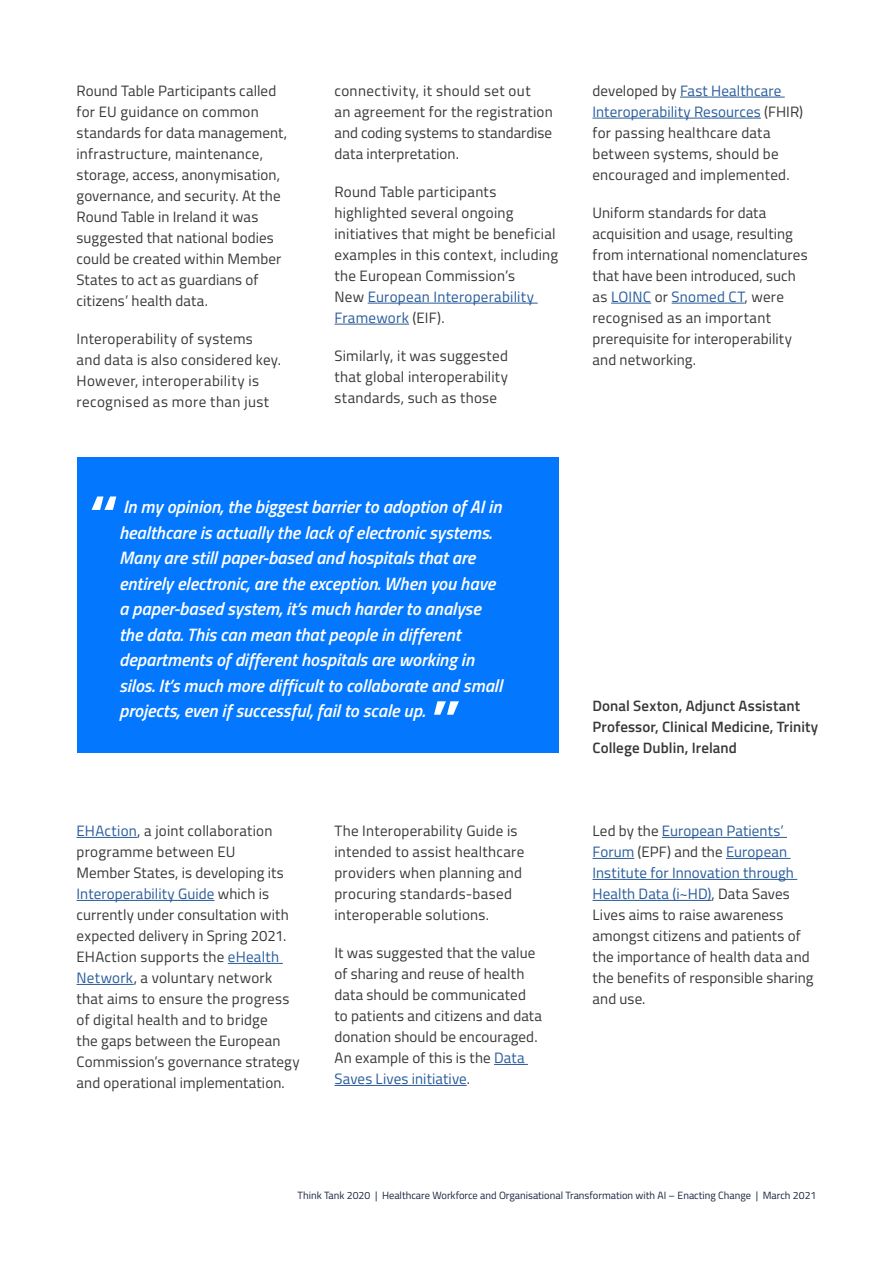
<style>
.page{position:relative;width:893px;height:1263px;background:#fff}
.page>*{position:absolute;margin:0;border:0;box-sizing:border-box;transform-origin:0 0}
.t1{font:italic 600 18px/25.5px "Titillium Web";color:#fff}
.t2{font:15px/21px "Titillium Web";letter-spacing:.01em;color:#383838}
.t3{font:600 15px/21px "Titillium Web";letter-spacing:.005em;color:#383838}
.t4{font:10.5px "Titillium Web";color:#1c2442}
.s1{color:#275b9b}
</style>
<div class="page">
<div style="left:77px;top:457px;width:481px;height:296px;background:#0378ff"></div>
<svg style="left:434px;top:701px;width:25px;height:14px"></svg>
<svg style="left:92px;top:496px;width:24px;height:14px"></svg>
<hr style="left:368px;top:303px;width:170px;height:1px;background:#275b9b">
<hr style="left:334px;top:324px;width:75px;height:1px;background:#275b9b">
<hr style="left:680px;top:97px;width:105px;height:1px;background:#275b9b">
<hr style="left:592px;top:118px;width:169px;height:1px;background:#275b9b">
<hr style="left:611px;top:303px;width:40px;height:1px;background:#275b9b">
<hr style="left:672px;top:303px;width:72px;height:1px;background:#275b9b">
<hr style="left:77px;top:837px;width:60px;height:1px;background:#275b9b">
<hr style="left:77px;top:900px;width:137px;height:1px;background:#275b9b">
<hr style="left:228px;top:963px;width:55px;height:1px;background:#275b9b">
<hr style="left:77px;top:984px;width:57px;height:1px;background:#275b9b">
<hr style="left:494px;top:1064px;width:34px;height:1px;background:#275b9b">
<hr style="left:334px;top:1085px;width:133px;height:1px;background:#275b9b">
<hr style="left:662px;top:837px;width:125px;height:1px;background:#275b9b">
<hr style="left:592px;top:858px;width:42px;height:1px;background:#275b9b">
<hr style="left:726px;top:858px;width:64px;height:1px;background:#275b9b">
<hr style="left:592px;top:879px;width:205px;height:1px;background:#275b9b">
<hr style="left:592px;top:900px;width:120px;height:1px;background:#275b9b">
<p class="t2" style="left:77px;top:79px;width:212px">Round Table Participants called for EU guidance on common standards for data management, infrastructure, maintenance, storage, access, anonymisation, governance, and security. At the<br>Round Table in Ireland it was suggested that national bodies could be created within Member<br>States to act as guardians of citizens’ health data.</p>
<p class="t2" style="left:77px;top:327px;width:206px">Interoperability of systems<br>and data is also considered key.<br>However, interoperability is recognised as more than just</p>
<p class="t2" style="left:334px;top:79px;width:220px">connectivity, it should set out<br>an agreement for the registration and coding systems to standardise data interpretation.</p>
<p class="t2" style="left:334px;top:180px;width:225px">Round Table participants highlighted several ongoing initiatives that might be beneficial examples in this context, including the European Commission’s<br>New <span class="s1">European Interoperability<br>Framework</span> (EIF).</p>
<p class="t2" style="left:334px;top:344px;width:175px;text-align:justify">Similarly, it was suggested that global interoperability standards, such as those</p>
<p class="t2" style="left:592px;top:79px;width:212px">developed by <span class="s1">Fast Healthcare<br>Interoperability Resources</span> (FHIR) for passing healthcare data between systems, should be encouraged and implemented.</p>
<p class="t2" style="left:592px;top:201px;width:217px">Uniform standards for data acquisition and usage, resulting from international nomenclatures that have been introduced, such as <span class="s1">LOINC</span> or <span class="s1">Snomed CT</span>, were recognised as an important prerequisite for interoperability and networking.</p>
<p class="t1" style="left:119px;top:493px;width:385px">In my opinion, the biggest barrier to adoption of AI in healthcare is actually the lack of electronic systems.<br>Many are still paper-based and hospitals that are entirely electronic, are the exception. When you have a paper-based system, it’s much harder to analyse the data. This can mean that people in different departments of different hospitals are working in silos. It’s much more difficult to collaborate and small projects, even if successful, fail to scale up.</p>
<p class="t2" style="left:77px;top:819px;width:225px"><span class="s1">EHAction</span>, a joint collaboration programme between EU<br>Member States, is developing its<br><span class="s1">Interoperability Guide</span> which is currently under consultation with expected delivery in Spring 2021.<br>EHAction supports the <span class="s1">eHealth<br>Network</span>, a voluntary network that aims to ensure the progress of digital health and to bridge<br>the gaps between the European<br>Commission’s governance strategy and operational implementation.</p>
<p class="t2" style="left:334px;top:819px;width:191px">The Interoperability Guide is intended to assist healthcare providers when planning and procuring standards-based interoperable solutions.</p>
<p class="t2" style="left:334px;top:941px;width:209px">It was suggested that the value of sharing and reuse of health data should be communicated to patients and citizens and data donation should be encouraged.<br>An example of this is the <span class="s1">Data<br>Saves Lives initiative</span>.</p>
<p class="t3" style="left:592px;top:694px;width:227px">Donal Sexton, Adjunct Assistant<br>Professor, Clinical Medicine, Trinity<br>College Dublin, Ireland</p>
<p class="t2" style="left:592px;top:819px;width:223px">Led by the <span class="s1">European Patients’<br>Forum</span> (EPF) and the <span class="s1">European<br>Institute for Innovation through<br>Health Data (i~HD)</span>, Data Saves<br>Lives aims to raise awareness amongst citizens and patients of the importance of health data and the benefits of responsible sharing and use.</p>
<p class="t4" style="left:298px;top:1188px;width:520px">Think Tank 2020 | Healthcare Workforce and Organisational Transformation with AI – Enacting Change | March 2021</p>
</div>
